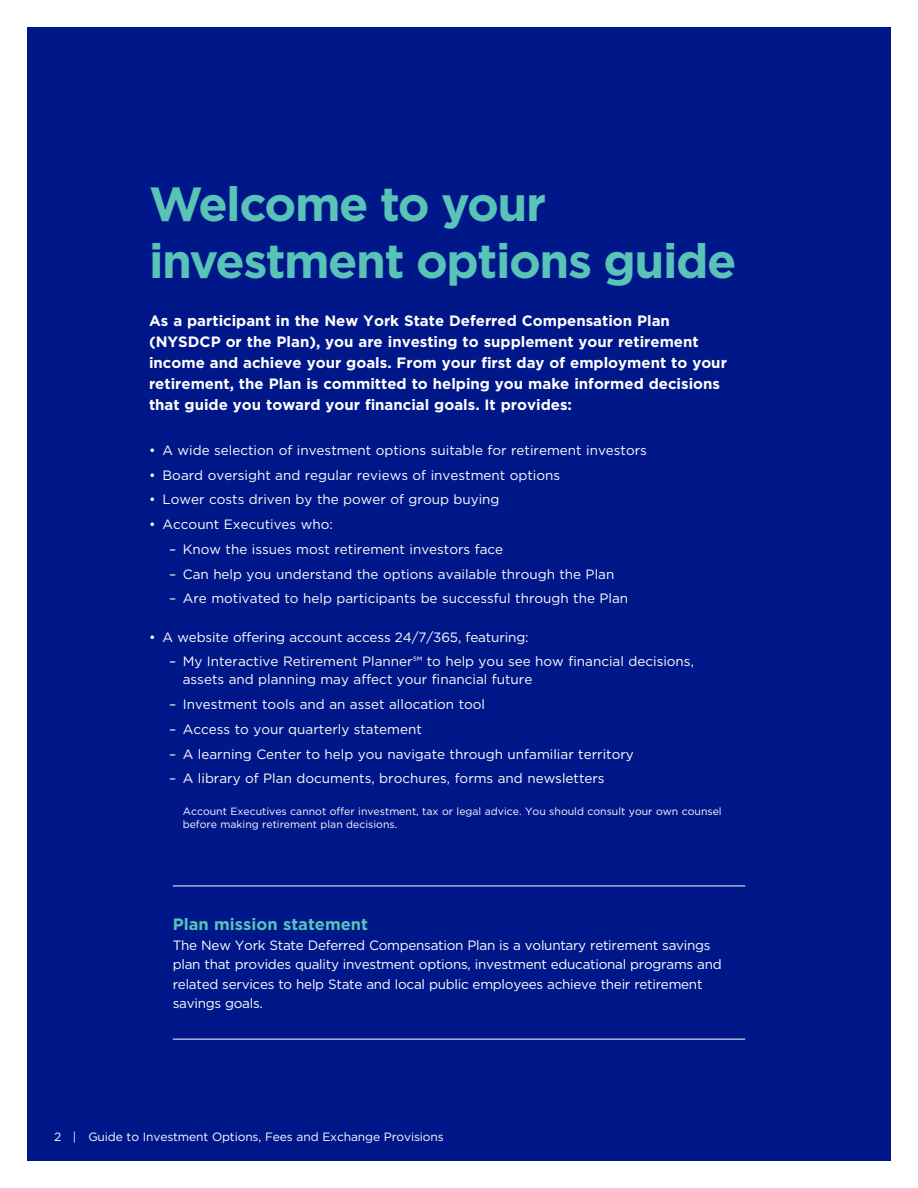
<style>
.page{position:relative;width:918px;height:1188px;background:#fff}
.page>*{position:absolute;margin:0;border:0;box-sizing:border-box;transform-origin:0 0}
.H2_pg_2{font:700 48px/57px "Gotham";letter-spacing:-.03em;color:#59c3b8}
.H3_6{font:700 16.5px "Gotham";color:#59c3b8}
.t1{font:700 15px/21px "Gotham";color:#fff}
.t2{font:13.5px/18px "Gotham";color:#fff}
.t3{font:13.5px/19.5px "Gotham";letter-spacing:-.02em;color:#fff}
.t4{font:12px "Gotham";letter-spacing:-.01em;color:#fff}
.t5{font:10.5px/12.8px "Gotham";color:#fff}
</style>
<div class="page">
<div style="left:27px;top:27px;width:864px;height:1134px;background:#001789"></div>
<hr style="left:173px;top:886px;width:572px;height:1px;background:#fff">
<hr style="left:173px;top:1039px;width:572px;height:1px;background:#fff">
<h2 class="H2_pg_2" style="left:149px;top:175px;width:589px">Welcome to your investment options guide</h2>
<p class="t1" style="left:149px;top:310px;width:579px">As a participant in the New York State Deferred Compensation Plan (NYSDCP or the Plan), you are investing to supplement your retirement income and achieve your goals. From your first day of employment to your retirement, the Plan is committed to helping you make informed decisions that guide you toward your financial goals. It provides:</p>
<p class="t2" style="left:149px;top:441px;width:499px">• A wide selection of investment options suitable for retirement investors</p>
<p class="t2" style="left:149px;top:466px;width:413px">• Board oversight and regular reviews of investment options</p>
<p class="t2" style="left:149px;top:490px;width:352px">• Lower costs driven by the power of group buying</p>
<p class="t2" style="left:149px;top:515px;width:185px">• Account Executives who:</p>
<p class="t2" style="left:169px;top:540px;width:335px">– Know the issues most retirement investors face</p>
<p class="t2" style="left:169px;top:565px;width:447px">– Can help you understand the options available through the Plan</p>
<p class="t2" style="left:169px;top:589px;width:460px">– Are motivated to help participants be successful through the Plan</p>
<p class="t2" style="left:149px;top:628px;width:381px">• A website offering account access 24/7/365, featuring:</p>
<p class="t2" style="left:183px;top:652px;width:513px;text-indent:-14px">– My Interactive Retirement Planner℠ to help you see how financial decisions, assets and planning may affect your financial future</p>
<p class="t2" style="left:169px;top:695px;width:317px">– Investment tools and an asset allocation tool</p>
<p class="t2" style="left:169px;top:720px;width:254px">– Access to your quarterly statement</p>
<p class="t2" style="left:169px;top:745px;width:466px">– A learning Center to help you navigate through unfamiliar territory</p>
<p class="t2" style="left:169px;top:769px;width:437px">– A library of Plan documents, brochures, forms and newsletters</p>
<p class="t5" style="left:183px;top:805px;width:540px">Account Executives cannot offer investment, tax or legal advice. You should consult your own counsel before making retirement plan decisions.</p>
<h2 class="H3_6" style="left:173px;top:913px;width:197px">Plan mission statement</h2>
<p class="t3" style="left:173px;top:935px;width:550px">The New York State Deferred Compensation Plan is a voluntary retirement savings plan that provides quality investment options, investment educational programs and related services to help State and local public employees achieve their retirement savings goals.</p>
<p class="t4" style="left:54px;top:1129px;width:391px">2 | Guide to Investment Options, Fees and Exchange Provisions</p>
</div>
